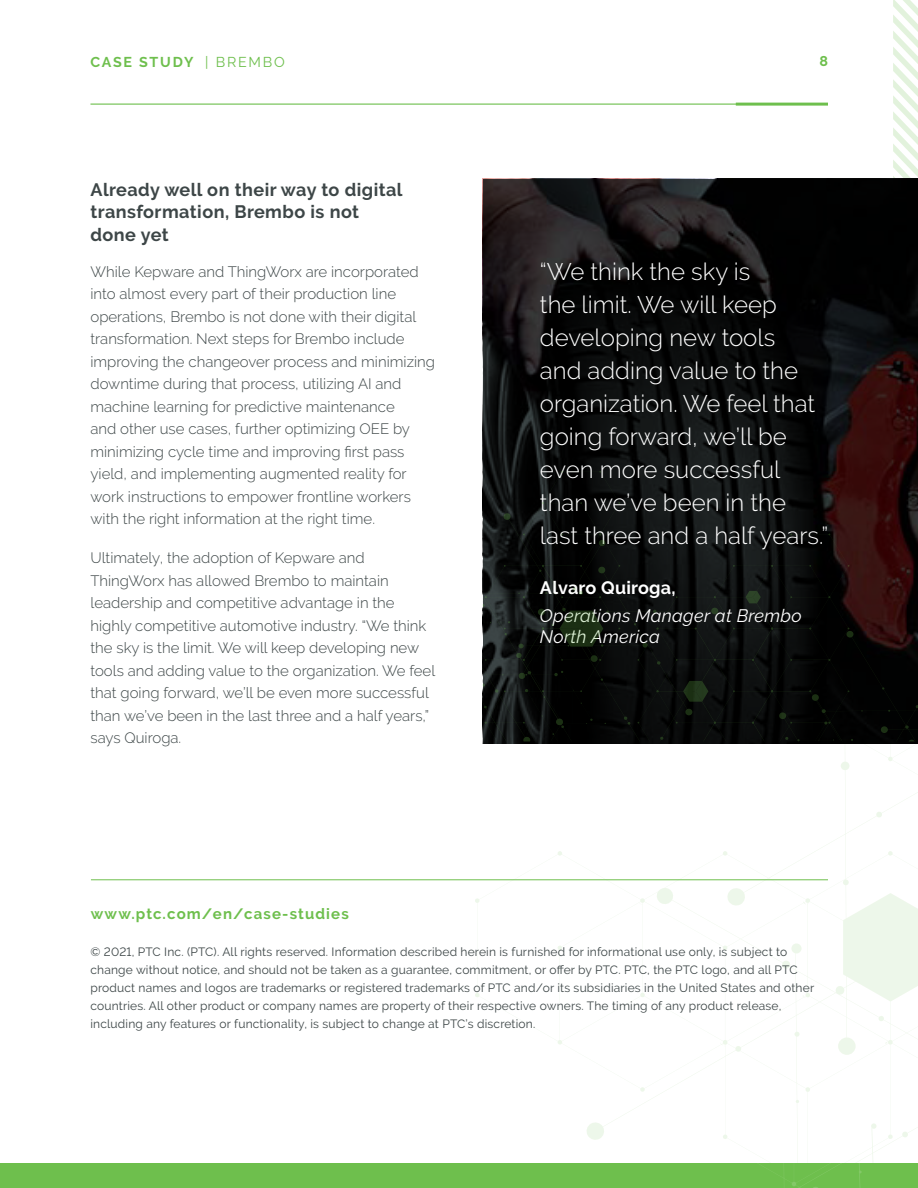
<style>
.page{position:relative;width:918px;height:1188px;background:#fff}
.page>*{position:absolute;margin:0;border:0;box-sizing:border-box;transform-origin:0 0}
.t1{font:300 24px/33px "PTC Raleway";color:#fff}
.t2{font:700 18px/22.5px "PTC Raleway";letter-spacing:.025em;color:#3d4647}
.Body{font:italic 18px/21.6px "Raleway";letter-spacing:.015em;color:#fff}
.Body-2{font:700 18px "PTC Raleway";letter-spacing:.015em;color:#fff}
.Body-3{font:300 15px/22.5px "PTC Raleway";color:#3d4647}
.t3{font:700 15px "PTC Raleway";letter-spacing:.075em;color:#6ebf4d}
.t4{font:700 14.25px "PTC Raleway";letter-spacing:.12em;color:#6ebf4d}
.Body-4{font:12px/18px "PTC Raleway";letter-spacing:.015em;color:#3d4647}
.s1{font-weight:400}
</style>
<div class="page">
<div style="left:0;top:1164px;width:918px;height:24px;background:#6ebf4d"></div>
<svg style="left:475px;top:102px;width:443px;height:1062px"></svg>
<svg style="left:784px;top:1164px;width:78px;height:24px"></svg>
<hr style="left:90px;top:104px;width:738px;height:1px;background:#6ebf4d">
<svg style="left:893px;top:0;width:25px;height:179px"></svg>
<hr style="left:736px;top:103px;width:92px;height:3px;background:#6ebf4d">
<svg style="left:483px;top:179px;width:435px;height:564px;background:#0f0d0d"></svg>
<svg style="left:483px;top:471px;width:435px;height:270px;background:#110f0f"></svg>
<hr style="left:91px;top:879px;width:737px;height:1px;background:#6ebf4d">
<p class="t4" style="left:90px;top:54px;width:196px">CASE STUDY <span class="s1">| BREMBO</span></p>
<p class="t4" style="left:819px;top:53px;width:10px">8</p>
<h2 class="t2" style="left:90px;top:178px;width:314px">Already well on their way to digital transformation, Brembo is not done yet</h2>
<p class="Body-3" style="left:90px;top:260px;width:346px">While Kepware and ThingWorx are incorporated into almost every part of their production line operations, Brembo is not done with their digital transformation. Next steps for Brembo include improving the changeover process and minimizing downtime during that process, utilizing AI and machine learning for predictive maintenance<br>and other use cases, further optimizing OEE by minimizing cycle time and improving first pass yield, and implementing augmented reality for work instructions to empower frontline workers with the right information at the right time.</p>
<p class="Body-3" style="left:90px;top:547px;width:346px">Ultimately, the adoption of Kepware and ThingWorx has allowed Brembo to maintain leadership and competitive advantage in the highly competitive automotive industry. “We think the sky is the limit. We will keep developing new tools and adding value to the organization. We feel that going forward, we’ll be even more successful than we’ve been in the last three and a half years,” says Quiroga.</p>
<p class="t1" style="left:540px;top:255px;width:290px">“We think the sky is<br>the limit. We will keep developing new tools<br>and adding value to the organization. We feel that going forward, we’ll be even more successful than we’ve been in the last three and a half years.”</p>
<p class="Body-2" style="left:540px;top:577px;width:137px">Alvaro Quiroga,</p>
<p class="Body" style="left:540px;top:605px;width:263px">Operations Manager at Brembo<br>North America</p>
<p class="t3" style="left:91px;top:906px;width:259px">www.ptc.com/en/case-studies</p>
<p class="Body-4" style="left:90px;top:943px;width:725px">© 2021, PTC Inc. (PTC). All rights reserved. Information described herein is furnished for informational use only, is subject to change without notice, and should not be taken as a guarantee, commitment, or offer by PTC. PTC, the PTC logo, and all PTC product names and logos are trademarks or registered trademarks of PTC and/or its subsidiaries in the United States and other countries. All other product or company names are property of their respective owners. The timing of any product release, including any features or functionality, is subject to change at PTC’s discretion.</p>
</div>
